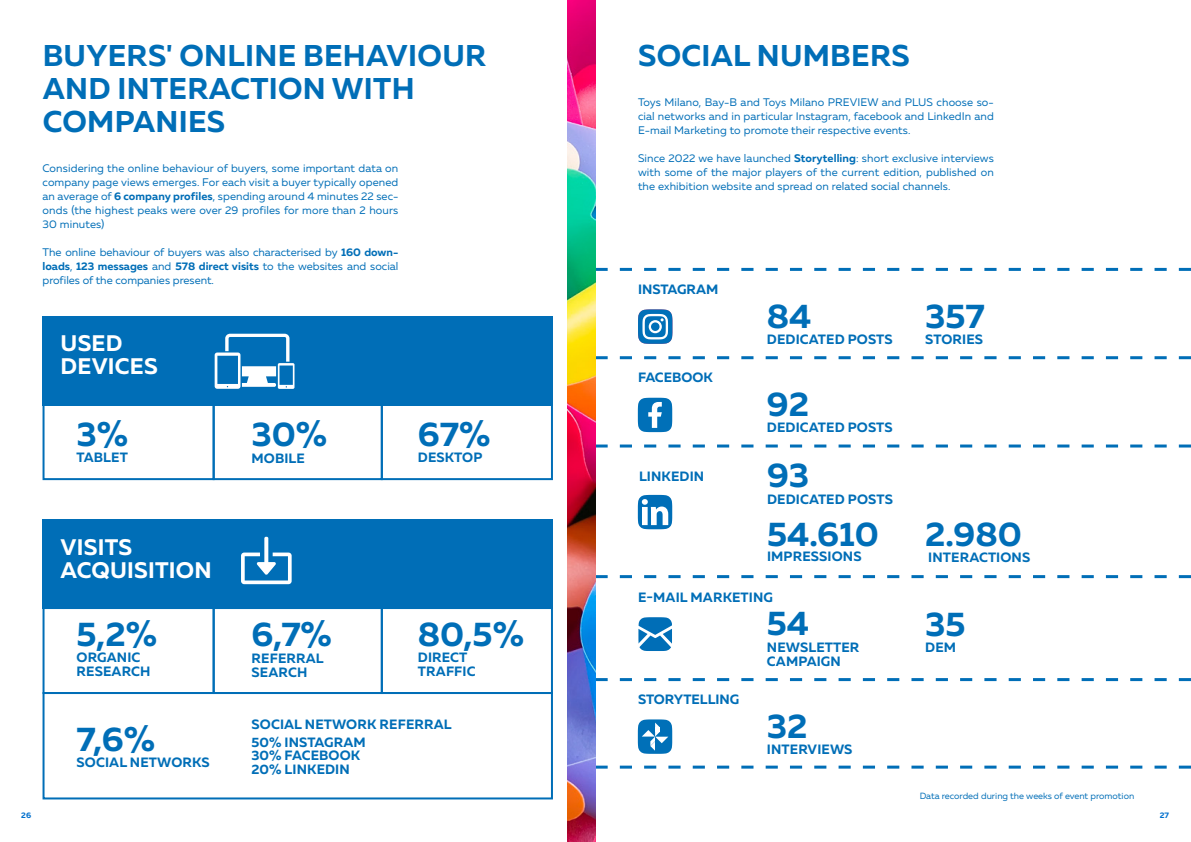
<style>
.page{position:relative;width:1191px;height:842px;background:#fff}
.page>*{position:absolute;margin:0;border:0;box-sizing:border-box;transform-origin:0 0}
.t1{font:700 34.1px "Muller";color:#006eb7}
.t2{font:700 30px/33px "Muller";letter-spacing:.01em;color:#006eb7}
.t3{font:700 22.5px/22.7px "Muller";letter-spacing:.01em;color:#fff}
.t4{font:700 13.5px/13.6px "Muller";letter-spacing:.01em;color:#006eb7}
.t5{font:11px/14px "Muller";letter-spacing:.01em;color:#006eb7;text-align:justify}
.t6{font:9px "Muller";color:#006eb7}
.t7{font:700 8px "Muller";color:#0070ce}
.s1{font-weight:700}
</style>
<div class="page">
<svg style="left:595px;top:766px;width:596px;height:3px"></svg>
<svg style="left:595px;top:444px;width:596px;height:3px"></svg>
<svg style="left:595px;top:268px;width:596px;height:3px"></svg>
<svg style="left:595px;top:356px;width:596px;height:3px"></svg>
<svg style="left:595px;top:678px;width:596px;height:3px"></svg>
<svg style="left:595px;top:575px;width:596px;height:3px"></svg>
<svg style="left:638px;top:617px;width:34px;height:34px"></svg>
<img style="left:567px;top:0;width:28px;height:842px">
<svg style="left:638px;top:719px;width:34px;height:35px"></svg>
<svg style="left:638px;top:495px;width:34px;height:34px"></svg>
<div style="left:43px;top:316px;width:510px;height:89px;background:#006eb7"></div>
<div style="left:43px;top:401px;width:172px;height:79px;border:2px solid #006eb7"></div>
<div style="left:213px;top:401px;width:170px;height:79px;border:2px solid #006eb7"></div>
<div style="left:381px;top:401px;width:172px;height:79px;border:2px solid #006eb7"></div>
<svg style="left:215px;top:334px;width:79px;height:55px"></svg>
<div style="left:43px;top:519px;width:510px;height:89px;background:#006eb7"></div>
<div style="left:43px;top:607px;width:172px;height:87px;border:2px solid #006eb7"></div>
<div style="left:213px;top:607px;width:170px;height:87px;border:2px solid #006eb7"></div>
<div style="left:381px;top:607px;width:172px;height:87px;border:2px solid #006eb7"></div>
<div style="left:43px;top:692px;width:510px;height:107px;border:2px solid #006eb7"></div>
<svg style="left:241px;top:537px;width:51px;height:47px"></svg>
<svg style="left:638px;top:309px;width:35px;height:35px"></svg>
<svg style="left:638px;top:398px;width:34px;height:34px"></svg>
<h2 class="t2" style="left:43px;top:39px;width:445px">BUYERS' ONLINE BEHAVIOUR<br>AND INTERACTION WITH<br>COMPANIES</h2>
<h2 class="t2" style="left:638px;top:39px;width:273px">SOCIAL NUMBERS</h2>
<p class="t5" style="left:638px;top:95px;width:357px">Toys Milano, Bay-B and Toys Milano PREVIEW and PLUS choose so&shy;cial networks and in particular Instagram, facebook and LinkedIn and E-mail Marketing to promote their respective events.</p>
<p class="t5" style="left:638px;top:151px;width:357px">Since 2022 we have launched <span class="s1">Storytelling</span>: short exclusive interviews with some of the major players of the current edition, published on the exhibition website and spread on related social channels.</p>
<p class="t5" style="left:43px;top:161px;width:357px">Considering the online behaviour of buyers, some important data on company page views emerges. For each visit a buyer typically opened an average of <span class="s1">6 company profiles</span>, spending around 4 minutes 22 sec&shy;onds (the highest peaks were over 29 profiles for more than 2 hours 30 minutes)</p>
<p class="t5" style="left:43px;top:245px;width:357px">The online behaviour of buyers was also characterised by <span class="s1">160 down&shy;loads</span>, <span class="s1">123 messages</span> and <span class="s1">578 direct visits</span> to the websites and social profiles of the companies present.</p>
<p class="t4" style="left:638px;top:282px;width:82px">INSTAGRAM</p>
<h3 class="t3" style="left:61px;top:332px;width:99px">USED<br>DEVICES</h3>
<h1 class="t1" style="left:77px;top:413px;width:53px">3%</h1>
<p class="t4" style="left:77px;top:450px;width:53px">TABLET</p>
<h3 class="t3" style="left:61px;top:535px;width:153px">VISITS<br>ACQUISITION</h3>
<h1 class="t1" style="left:77px;top:613px;width:82px">5,2%</h1>
<p class="t4" style="left:77px;top:651px;width:75px">ORGANIC<br>RESEARCH</p>
<h1 class="t1" style="left:77px;top:718px;width:80px">7,6%</h1>
<p class="t4" style="left:77px;top:756px;width:135px">SOCIAL NETWORKS</p>
<h1 class="t1" style="left:251px;top:413px;width:77px">30%</h1>
<p class="t4" style="left:251px;top:451px;width:55px">MOBILE</p>
<h1 class="t1" style="left:251px;top:613px;width:82px">6,7%</h1>
<p class="t4" style="left:251px;top:651px;width:74px">REFERRAL<br>SEARCH</p>
<h1 class="t1" style="left:418px;top:413px;width:74px">67%</h1>
<p class="t4" style="left:418px;top:450px;width:66px">DESKTOP</p>
<h1 class="t1" style="left:418px;top:613px;width:108px">80,5%</h1>
<p class="t4" style="left:418px;top:651px;width:59px">DIRECT<br>TRAFFIC</p>
<p class="t4" style="left:251px;top:715px;width:202px;line-height:17.6px">SOCIAL NETWORK REFERRAL<br>50% INSTAGRAM</p>
<p class="t4" style="left:251px;top:748px;width:110px">30% FACEBOOK<br>20% LINKEDIN</p>
<p class="t4" style="left:638px;top:370px;width:76px">FACEBOOK</p>
<p class="t4" style="left:639px;top:469px;width:67px">LINKEDIN</p>
<h1 class="t1" style="left:767px;top:294px;width:46px">84</h1>
<h1 class="t1" style="left:925px;top:294px;width:61px">357</h1>
<p class="t4" style="left:767px;top:332px;width:127px">DEDICATED POSTS</p>
<p class="t4" style="left:925px;top:332px;width:59px">STORIES</p>
<h1 class="t1" style="left:767px;top:383px;width:44px">92</h1>
<p class="t4" style="left:767px;top:420px;width:127px">DEDICATED POSTS</p>
<h1 class="t1" style="left:767px;top:453px;width:44px">93</h1>
<p class="t4" style="left:767px;top:492px;width:127px">DEDICATED POSTS</p>
<h1 class="t1" style="left:767px;top:512px;width:113px">54.610</h1>
<p class="t4" style="left:767px;top:550px;width:96px">IMPRESSIONS</p>
<h1 class="t1" style="left:925px;top:513px;width:98px">2.980</h1>
<p class="t4" style="left:928px;top:551px;width:103px">INTERACTIONS</p>
<p class="t4" style="left:638px;top:590px;width:136px">E-MAIL MARKETING</p>
<p class="t4" style="left:638px;top:692px;width:103px">STORYTELLING</p>
<h1 class="t1" style="left:767px;top:602px;width:44px">54</h1>
<p class="t4" style="left:767px;top:640px;width:94px">NEWSLETTER<br>CAMPAIGN</p>
<h1 class="t1" style="left:767px;top:704px;width:42px">32</h1>
<p class="t4" style="left:767px;top:742px;width:87px">INTERVIEWS</p>
<h1 class="t1" style="left:925px;top:603px;width:42px">35</h1>
<p class="t4" style="left:925px;top:640px;width:32px">DEM</p>
<p class="t6" style="left:919px;top:791px;width:216px">Data recorded during the weeks of event promotion</p>
<p class="t7" style="left:21px;top:811px;width:11px">26</p>
<p class="t7" style="left:1159px;top:811px;width:11px">27</p>
</div>
